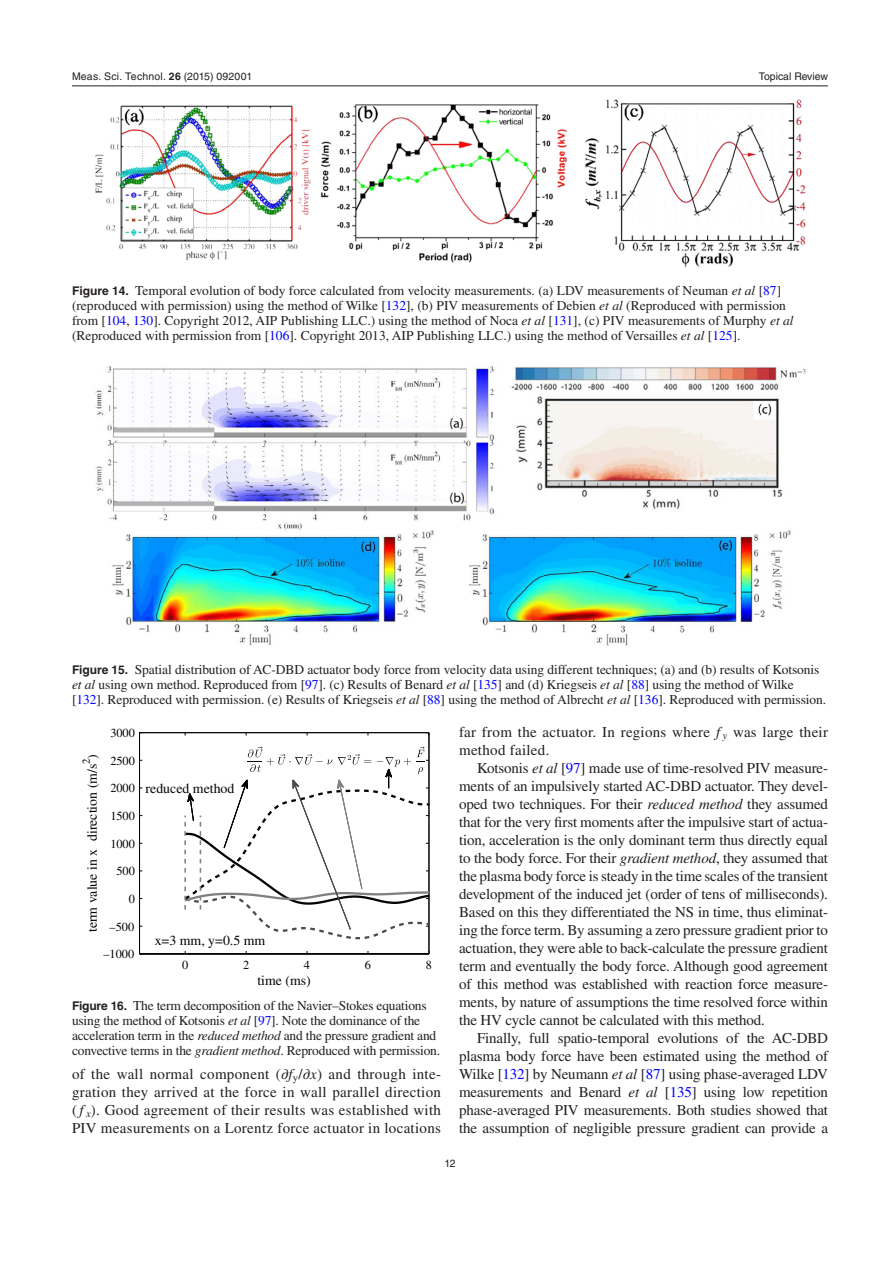
<style>
.page{position:relative;width:893px;height:1263px;background:#fff}
.page>*{position:absolute;margin:0;border:0;box-sizing:border-box;transform-origin:0 0}
.t1{font:15px/18px "Times LT Std";letter-spacing:.01em;color:#231f20;text-align:justify}
.t2{font:13.8px "Times";color:#040503}
.t3{font:13.5px/15px "Times LT Std";letter-spacing:-.005em;color:#231f20}
.t4{font:12.3px "Times";color:#040503}
.t5{font:10.8px "Times";color:#040503}
.t6{font:10.5px "Helvetica LT Std";letter-spacing:.005em;color:#231f20}
.s1{font-family:"Helvetica";font-weight:700}
.s2{font-family:"Helvetica"}
.s3{font-family:"Helvetica LT Std";font-weight:700;font-size:12px}
.s4{font-style:italic}
.s5{color:#00f}
.s6{font-family:"STIX General"}
</style>
<div class="page">
<hr style="left:72px;top:86px;width:756px;height:1px;background:#231f20">
<img style="left:95px;top:99px;width:711px;height:168px">
<img style="left:95px;top:366px;width:711px;height:280px">
<hr style="left:140px;top:954px;width:289px;height:1px;background:#040503">
<hr style="left:140px;top:732px;width:289px;height:1px;background:#040503">
<hr style="left:139px;top:733px;width:1px;height:221px;background:#040503">
<hr style="left:429px;top:733px;width:1px;height:221px;background:#040503">
<svg style="left:184px;top:747px;width:245px;height:193px"></svg>
<p class="t6" style="left:72px;top:70px;width:182px">Meas. Sci. Technol. <span class="s1">26</span> (<span class="s2">2015</span>) 092001</p>
<p class="t6" style="left:759px;top:70px;width:71px">Topical Review</p>
<p class="t3" style="left:72px;top:283px;width:723px"><span class="s3">Figure 14.</span> Temporal evolution of body force calculated from velocity measurements. (a) LDV measurements of Neuman <span class="s4">et al</span> [<span class="s5">87</span>] (reproduced with permission) using the method of Wilke [<span class="s5">132</span>], (b) PIV measurements of Debien <span class="s4">et al</span> (Reproduced with permission from [<span class="s5">104</span>, <span class="s5">130</span>]. Copyright 2012, AIP Publishing LLC.) using the method of Noca <span class="s4">et al</span> [<span class="s5">131</span>], (c) PIV measurements of Murphy <span class="s4">et al </span>(Reproduced with permission from [<span class="s5">106</span>]. Copyright 2013, AIP Publishing LLC.) using the method of Versailles <span class="s4">et al</span> [<span class="s5">125</span>].</p>
<p class="t3" style="left:72px;top:662px;width:756px"><span class="s3">Figure 15.</span> Spatial distribution of AC-DBD actuator body force from velocity data using different techniques; (a) and (b) results of Kotsonis <span class="s4">et al</span> using own method. Reproduced from [<span class="s5">97</span>]. (c) Results of Benard <span class="s4">et al</span> [<span class="s5">135</span>] and (d) Kriegseis <span class="s4">et al</span> [<span class="s5">88</span>] using the method of Wilke [<span class="s5">132</span>]. Reproduced with permission. (e) Results of Kriegseis <span class="s4">et al</span> [<span class="s5">88</span>] using the method of Albrecht <span class="s4">et al</span> [<span class="s5">136</span>]. Reproduced with permission.</p>
<p class="t2" style="left:84px;top:932px;width:180px;rotate:-90deg">term value in x direction (m/s )</p>
<p class="t5" style="left:80px;top:764px;width:7px;rotate:-90deg">2</p>
<p class="t4" style="left:110px;top:726px;width:26px">3000</p>
<p class="t4" style="left:110px;top:754px;width:26px">2500</p>
<p class="t4" style="left:110px;top:781px;width:26px">2000</p>
<p class="t4" style="left:110px;top:809px;width:26px">1500</p>
<p class="t4" style="left:110px;top:836px;width:26px">1000</p>
<p class="t4" style="left:116px;top:864px;width:20px">500</p>
<p class="t4" style="left:129px;top:892px;width:8px">0</p>
<p class="t4" style="left:110px;top:919px;width:26px">–500</p>
<p class="t4" style="left:103px;top:947px;width:32px">–1000</p>
<p class="t2" style="left:146px;top:780px;width:90px">reduced method</p>
<p class="t2" style="left:155px;top:932px;width:112px">x=3 mm, y=0.5 mm</p>
<p class="t4" style="left:182px;top:957px;width:8px">0</p>
<p class="t4" style="left:243px;top:957px;width:8px">2</p>
<p class="t4" style="left:304px;top:957px;width:8px">4</p>
<p class="t4" style="left:365px;top:957px;width:8px">6</p>
<p class="t4" style="left:426px;top:957px;width:8px">8</p>
<p class="t2" style="left:257px;top:973px;width:55px">time (ms)</p>
<p class="t3" style="left:72px;top:998px;width:370px"><span class="s3">Figure 16.</span> The term decomposition of the Navier<span class="s6">–</span>Stokes equations using the method of Kotsonis <span class="s4">et al</span> [<span class="s5">97</span>]. Note the dominance of the acceleration term in the <span class="s4">reduced method</span> and the pressure gradient and convective terms in the <span class="s4">gradient method</span>. Reproduced with permission.</p>
<p class="t1" style="left:72px;top:1064px;width:371px">of the wall normal component (<span class="s6">∂</span><span class="s4">f</span><sub>y</sub>/<span class="s6">∂</span><span class="s4">x</span>) and through inte&shy;gration they arrived at the force in wall parallel direction (<span class="s4">f</span> <sub>x</sub>). Good agreement of their results was established with PIV measurements on a Lorentz force actuator in locations</p>
<p class="t1" style="left:459px;top:723px;width:371px">far from the actuator. In regions where <span class="s4">f</span> <sub>y</sub> was large their method failed.</p>
<p class="t1" style="left:459px;top:759px;width:371px;text-indent:18px">Kotsonis <span class="s4">et al</span> [<span class="s5">97</span>] made use of time-resolved PIV measure&shy;ments of an impulsively started AC-DBD actuator. They devel&shy;oped two techniques. For their <span class="s4">reduced method</span> they assumed that for the very first moments after the impulsive start of actua&shy;tion, acceleration is the only dominant term thus directly equal to the body force. For their <span class="s4">gradient method</span>, they assumed that the plasma body force is steady in the time scales of the transient development of the induced jet (order of tens of milliseconds).<br>Based on this they differentiated the NS in time, thus eliminat&shy;ing the force term. By assuming a zero pressure gradient prior to actuation, they were able to back-calculate the pressure gradient term and eventually the body force. Although good agreement of this method was established with reaction force measure&shy;ments, by nature of assumptions the time resolved force within the HV cycle cannot be calculated with this method.</p>
<p class="t1" style="left:459px;top:1029px;width:371px;text-indent:18px">Finally, full spatio-temporal evolutions of the AC-DBD plasma body force have been estimated using the method of Wilke [<span class="s5">132</span>] by Neumann <span class="s4">et al</span> [<span class="s5">87</span>] using phase-averaged LDV measurements and Benard <span class="s4">et al</span> [<span class="s5">135</span>] using low repetition phase-averaged PIV measurements. Both studies showed that the assumption of negligible pressure gradient can provide a</p>
<p class="t6" style="left:444px;top:1157px;width:13px">12</p>
</div>
